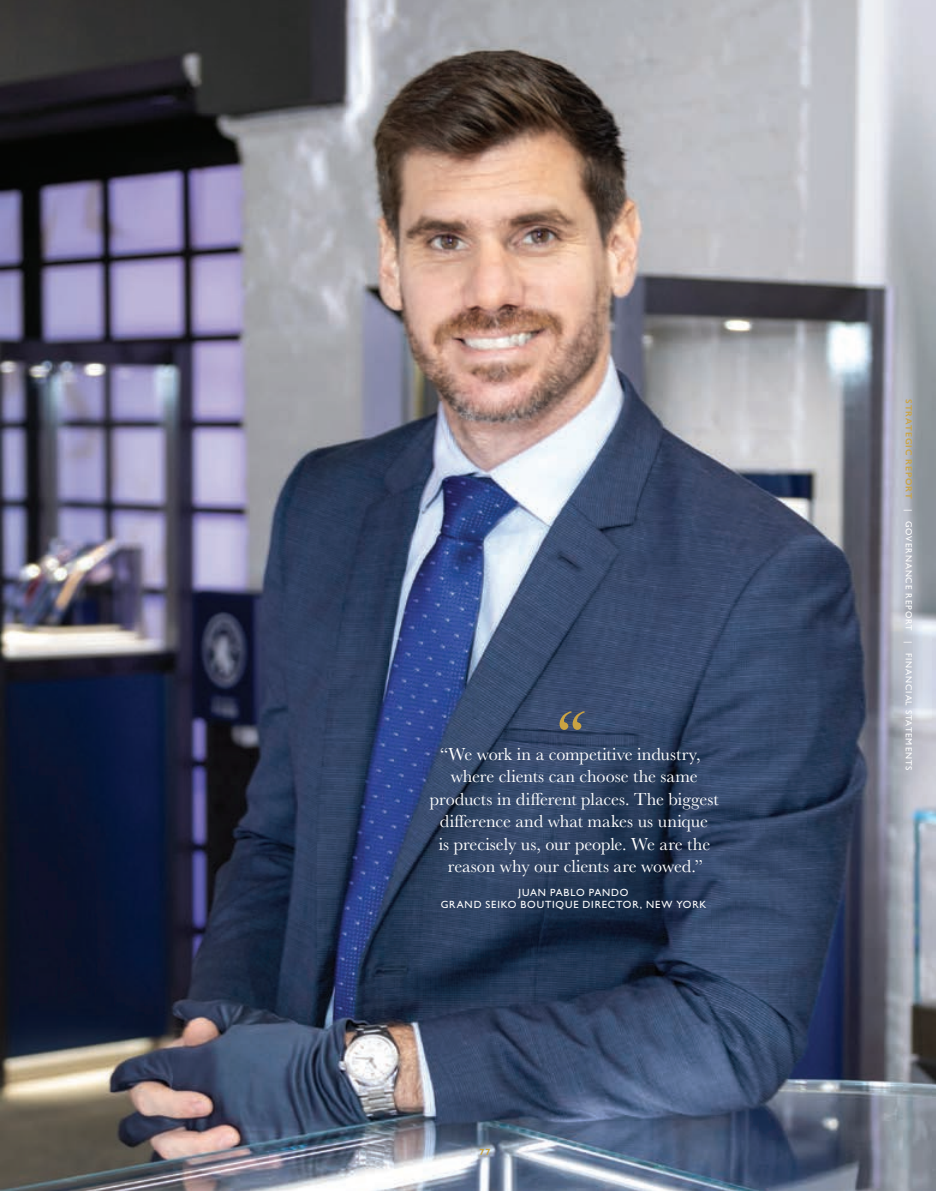
<style>
.page{position:relative;width:936px;height:1191px;background:#fff}
.page>*{position:absolute;margin:0;border:0;box-sizing:border-box;transform-origin:0 0}
._10_Quote_Baskerville_12_15pt{font:18px/22.5px "Baskerville URW";letter-spacing:-.005em;color:#fff;text-align:center}
._10_Quote_Sign_Off_7_8pt{font:10.5px/12px "Gill Sans Std";letter-spacing:.08em;color:#fff;text-align:center}
.t1{font:500 9px "Gill Sans Nova";letter-spacing:.1em;color:#fff}
.t2{font:700 9px "Gill Sans Nova";color:#caa342}
.s1{font-weight:600;color:#caa342}
</style>
<div class="page">
<img style="left:0;top:0;width:935px;height:1191px">
<svg style="left:559px;top:711px;width:26px;height:19px"></svg>
<p class="_10_Quote_Baskerville_12_15pt" style="left:430px;top:742px;width:290px">“We work in a competitive industry, where clients can choose the same products in different places. The biggest difference and what makes us unique<br>is precisely us, our people. We are the reason why our clients are wowed.”</p>
<p class="_10_Quote_Sign_Off_7_8pt" style="left:440px;top:886px;width:267px">JUAN PABLO PANDO<br>GRAND SEIKO BOUTIQUE DIRECTOR, NEW YORK</p>
<p class="t2" style="left:479px;top:1146px;width:13px">77</p>
<p class="t1" style="left:914px;top:399px;width:373px;rotate:90deg"><span class="s1">STRATEGIC REPORT</span> | GOVERNANCE REPORT | FINANCIAL STATEMENTS</p>
</div>
